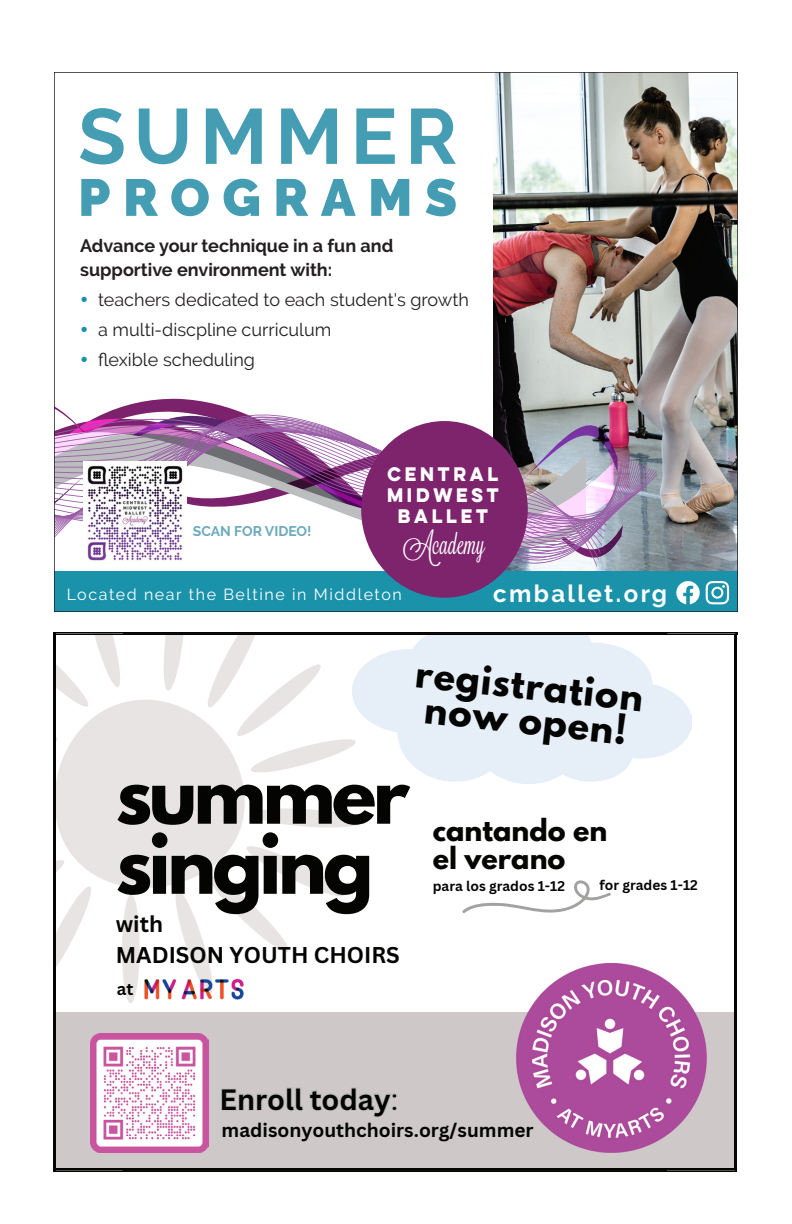
<style>
.page{position:relative;width:792px;height:1224px;background:#fff}
.page>*{position:absolute;margin:0;border:0;box-sizing:border-box;transform-origin:0 0}
.t1{font:700 78px "Raleway";letter-spacing:.1em;color:#459db4}
.t2{font:700 74px/70px "League Spartan";letter-spacing:-.05em;color:#040503}
.t3{font:900 52px "Raleway";letter-spacing:.24em;color:#459db4}
.t4{font:700 35.4px/34.6px "League Spartan";color:#040503;text-align:center}
.t5{font:700 28.6px "Canva Sans";color:#040503}
.t6{font:28.2px "Lavanderia";color:#fff;scale:.94 1}
.t7{font:700 27px/28.2px "League Spartan";color:#040503}
.t8{font:700 24px "Raleway";letter-spacing:.1em;color:#fff}
.t9{font:700 22.2px/30.8px "Canva Sans";color:#040503}
.t10{font:700 19px "Canva Sans";color:#040503}
.t11{font:18px "Raleway";color:#231f20}
.t12{font:700 18px/24px "Raleway";color:#231f20}
.t13{font:700 17.6px/21px "Lulo Clean W01 One";color:#fff;text-align:center;scale:.94 1}
.t14{font:700 16.8px "Canva Sans";color:#040503}
.t15{font:16px "Raleway";letter-spacing:.1em;color:#fff}
.t16{font:700 14px "Raleway";color:#6baabd}
.t17{font:700 13.6px "Canva Sans";color:#040503}
.s1{color:#1992aa}
.s2{font-weight:400;color:rgb(4 5 3/0)}
</style>
<div class="page">
<img style="left:494px;top:74px;width:242px;height:498px">
<div style="left:54px;top:572px;width:684px;height:40px;background:#1992aa"></div>
<svg style="left:676px;top:581px;width:24px;height:23px"></svg>
<svg style="left:706px;top:581px;width:23px;height:23px"></svg>
<svg style="left:132px;top:372px;width:454px;height:32px"></svg>
<img style="left:56px;top:428px;width:594px;height:144px">
<svg style="left:56px;top:404px;width:541px;height:163px"></svg>
<div style="left:361px;top:421px;width:167px;height:177px;background:#7d246d;border-radius:50%"></div>
<img style="left:83px;top:462px;width:104px;height:103px">
<svg style="left:53px;top:632px;width:684px;height:540px"></svg>
<h1 class="t1" style="left:78px;top:92px;width:381px">SUMMER</h1>
<h3 class="t3" style="left:78px;top:167px;width:380px">PROGRAMS</h3>
<p class="t12" style="left:80px;top:234px;width:315px">Advance your technique in a fun and supportive environment with:</p>
<p class="t11" style="left:80px;top:290px;width:390px"><span class="s1">•</span> teachers dedicated to each student's growth</p>
<p class="t11" style="left:80px;top:320px;width:253px"><span class="s1">•</span> a multi-discpline curriculum</p>
<p class="t11" style="left:80px;top:350px;width:176px"><span class="s1">•</span> flexible scheduling</p>
<p class="t16" style="left:193px;top:523px;width:120px">SCAN FOR VIDEO!</p>
<p class="t13" style="left:387px;top:463px;width:124px">CENTRAL<br>MIDWEST<br>BALLET</p>
<h3 class="t6" style="left:404px;top:527px;width:88px">Academy</h3>
<p class="t15" style="left:67px;top:585px;width:337px">Located near the Beltine in Middleton</p>
<h3 class="t8" style="left:493px;top:580px;width:175px">cmballet.org</h3>
<h3 class="t4" style="left:418px;top:655px;width:230px;rotate:6deg">registration now open!</h3>
<h2 class="t2" style="left:116px;top:758px;width:295px">summer singing</h2>
<p class="t9" style="left:116px;top:909px;width:286px">with<br>MADISON YOUTH CHOIRS</p>
<p class="t14" style="left:117px;top:979px;width:18px">at</p>
<h3 class="t7" style="left:433px;top:816px;width:176px">cantando en el verano</h3>
<p class="t17" style="left:433px;top:878px;width:134px">para los grados 1-12</p>
<p class="t17" style="left:600px;top:877px;width:100px">for grades 1-12</p>
<h3 class="t5" style="left:220px;top:1082px;width:180px">Enroll today<span class="s2">:</span></h3>
<p class="t10" style="left:222px;top:1119px;width:314px">madisonyouthchoirs.org/summer</p>
</div>
